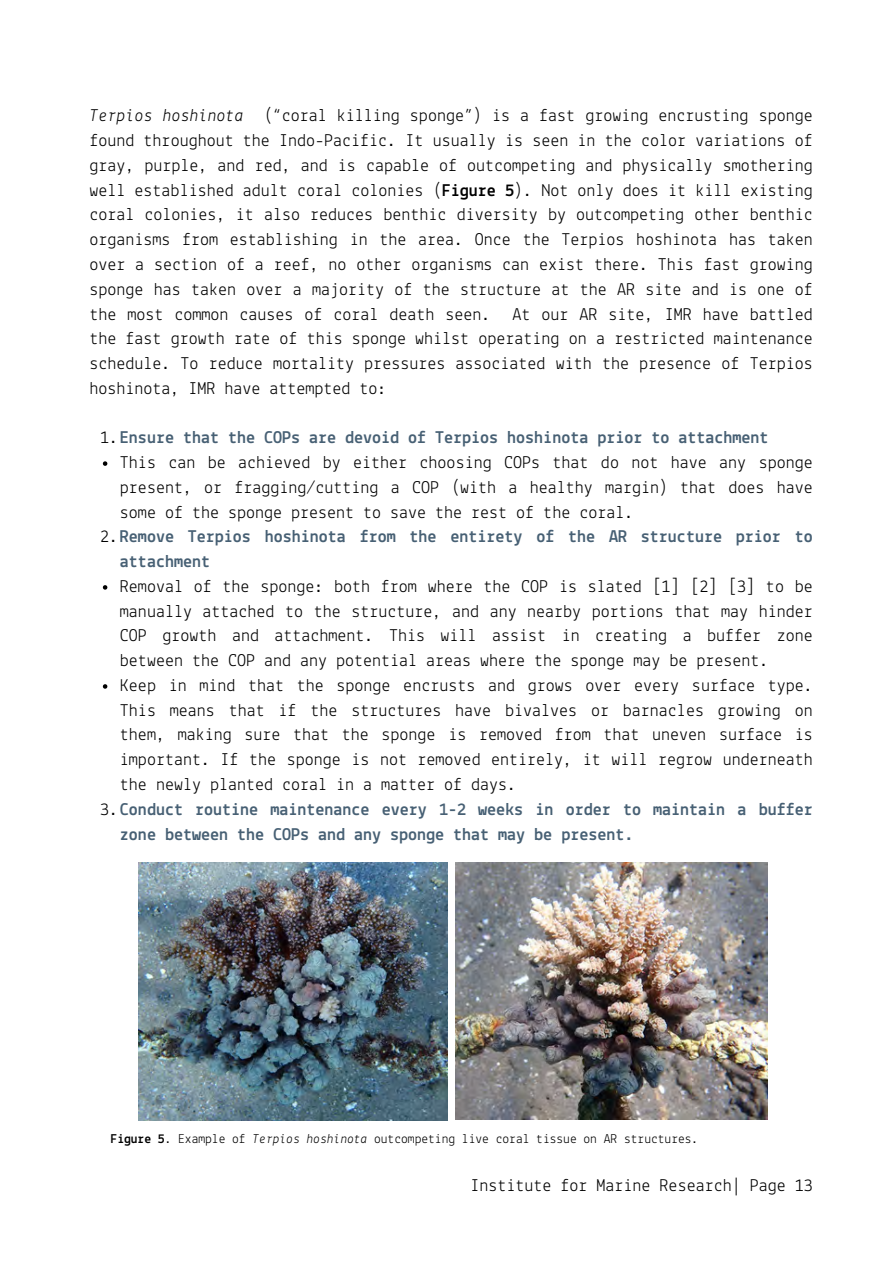
<style>
.page{position:relative;width:894px;height:1264px;background:#fff}
.page>*{position:absolute;margin:0;border:0;box-sizing:border-box;transform-origin:0 0}
.t1{font:18px/24.8px "Lekton";color:#000;text-align:justify}
.t2{font:700 18px "Lekton";color:#476074}
.t3{font:13.5px "Lekton";color:#000}
.s1{font-style:italic}
.s2{font-weight:700}
.s3{font-weight:400;color:#000}
</style>
<div class="page">
<svg style="left:103px;top:461px;width:4px;height:5px"></svg>
<svg style="left:103px;top:585px;width:4px;height:4px"></svg>
<svg style="left:103px;top:684px;width:4px;height:4px"></svg>
<img style="left:139px;top:862px;width:308px;height:258px">
<img style="left:455px;top:862px;width:312px;height:257px">
<h1 class="t1" style="left:89px;top:104px;width:724px"><span class="s1">Terpios hoshinota</span> (“coral killing sponge”) is a fast growing encrusting sponge found throughout the Indo-Pacific. It usually is seen in the color variations of gray, purple, and red, and is capable of outcompeting and physically smothering well established adult coral colonies (<span class="s2">Figure 5</span>). Not only does it kill existing coral colonies, it also reduces benthic diversity by outcompeting other benthic organisms from establishing in the area. Once the Terpios hoshinota has taken over a section of a reef, no other organisms can exist there. This fast growing sponge has taken over a majority of the structure at the AR site and is one of the most common causes of coral death seen. At our AR site, IMR have battled the fast growth rate of this sponge whilst operating on a restricted maintenance schedule. To reduce mortality pressures associated with the presence of Terpios</h1>
<p class="t1" style="left:89px;top:377px;width:298px">hoshinota, IMR have attempted to:</p>
<p class="t2" style="left:100px;top:430px;width:669px"><span class="s3">1.</span>Ensure that the COPs are devoid of Terpios hoshinota prior to attachment</p>
<p class="t1" style="left:120px;top:451px;width:694px">This can be achieved by either choosing COPs that do not have any sponge</p>
<p class="t1" style="left:120px;top:476px;width:694px">present, or fragging/cutting a COP (with a healthy margin) that does have</p>
<p class="t1" style="left:120px;top:500px;width:515px">some of the sponge present to save the rest of the coral.</p>
<p class="t2" style="left:100px;top:529px;width:714px"><span class="s3">2.</span>Remove Terpios hoshinota from the entirety of the AR structure prior to</p>
<p class="t2" style="left:120px;top:553px;width:91px">attachment</p>
<p class="t1" style="left:120px;top:575px;width:694px">Removal of the sponge: both from where the COP is slated [1] [2] [3] to be</p>
<p class="t1" style="left:120px;top:599px;width:694px">manually attached to the structure, and any nearby portions that may hinder</p>
<p class="t1" style="left:120px;top:624px;width:694px">COP growth and attachment. This will assist in creating a buffer zone</p>
<p class="t1" style="left:120px;top:649px;width:650px">between the COP and any potential areas where the sponge may be present.</p>
<p class="t1" style="left:120px;top:674px;width:694px">Keep in mind that the sponge encrusts and grows over every surface type.</p>
<p class="t1" style="left:120px;top:698px;width:694px">This means that if the structures have bivalves or barnacles growing on</p>
<p class="t1" style="left:120px;top:723px;width:694px">them, making sure that the sponge is removed from that uneven surface is</p>
<p class="t1" style="left:120px;top:748px;width:694px">important. If the sponge is not removed entirely, it will regrow underneath</p>
<p class="t1" style="left:120px;top:773px;width:398px">the newly planted coral in a matter of days.</p>
<p class="t2" style="left:100px;top:801px;width:714px"><span class="s3">3.</span>Conduct routine maintenance every 1-2 weeks in order to maintain a buffer</p>
<p class="t2" style="left:120px;top:826px;width:515px">zone between the COPs and any sponge that may be present.</p>
<p class="t3" style="left:111px;top:1132px;width:589px"><span class="s2">Figure 5</span>. Example of <span class="s1">Terpios hoshinota</span> outcompeting live coral tissue on AR structures.</p>
<p class="t1" style="left:470px;top:1174px;width:343px">Institute for Marine Research| Page 13</p>
</div>
